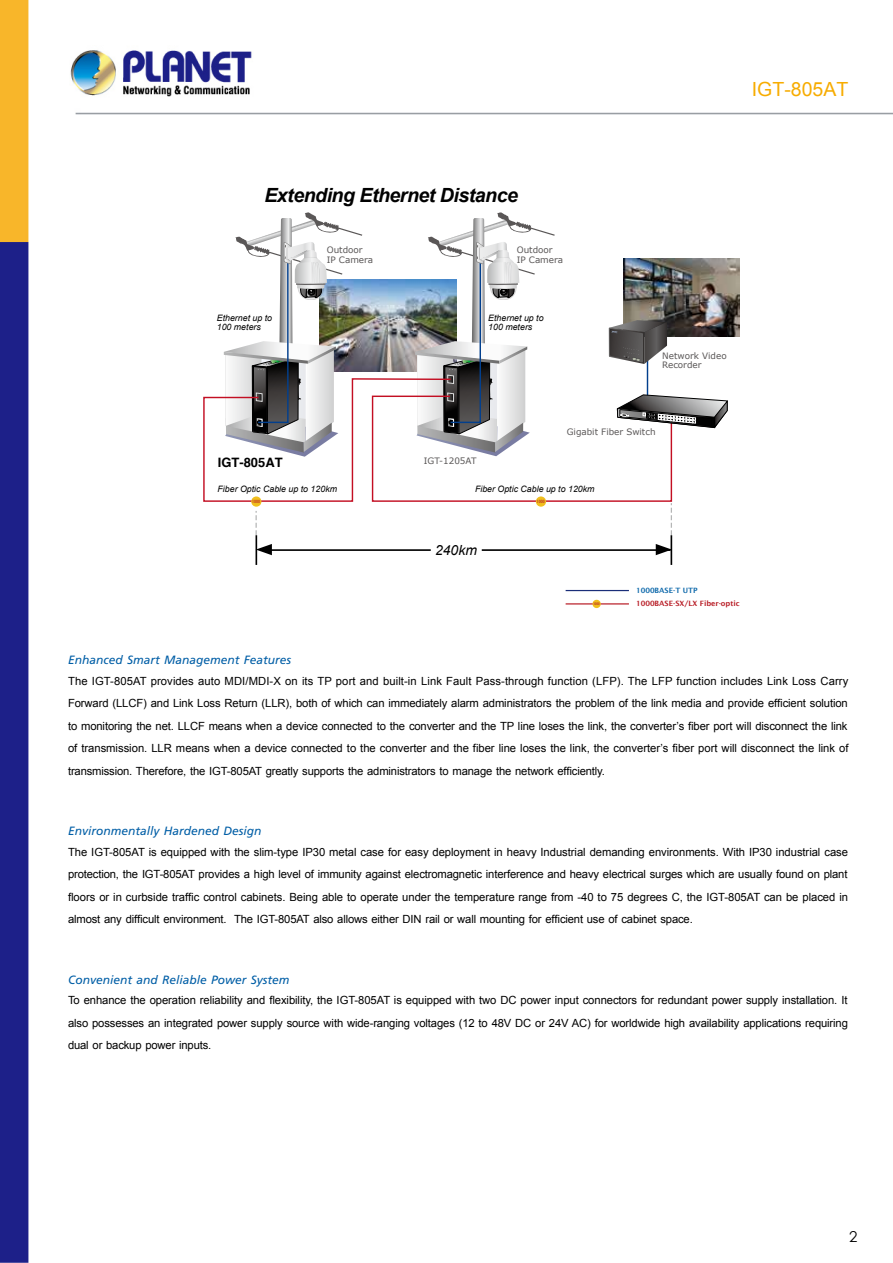
<style>
.page{position:relative;width:893px;height:1263px;background:#fff}
.page>*{position:absolute;margin:0;border:0;box-sizing:border-box;transform-origin:0 0}
.t1{font:italic 700 19.5px "Arial";letter-spacing:-.025em;color:#010101}
.t2{font:19.5px "Arial";color:#f7ac00}
.t3{font:15px "Century Gothic";color:#000}
.t4{font:italic 13.95px "Arial";color:#000}
.t5{font:700 12.9px "Helvetica";color:#010101}
.t6{font:italic 12px "Frutiger";color:#005ea6}
.t7{font:11.25px/22.5px "Arial";letter-spacing:-.015em;color:#000;text-align:justify}
.t8{font:italic 8.85px/9.6px "Arial";color:#010101}
.t9{font:8.85px/9.6px "Verdana";color:#5a5757}
.t10{font:600 7.35px "Lucida Sans";color:#b81d26}
.t11{font:600 7.35px "Lucida Sans";color:#0e69ab}
.t12{font:600 4.5px "Lucida Sans";color:#b81d26;scale:.7 1}
.t13{font:600 3.6px "Lucida Sans";color:#b81d26;scale:.7 1}
</style>
<div class="page">
<img style="left:0;top:0;width:893px;height:1263px">
<img style="left:727px;top:259px;width:12px;height:77px">
<hr style="left:256px;top:535px;width:1px;height:30px;background:#000">
<hr style="left:671px;top:535px;width:1px;height:30px;background:#000">
<hr style="left:268px;top:549px;width:163px;height:2px;background:#000">
<hr style="left:482px;top:549px;width:189px;height:2px;background:#000">
<svg style="left:656px;top:544px;width:15px;height:11px"></svg>
<svg style="left:257px;top:544px;width:15px;height:11px"></svg>
<hr style="left:566px;top:590px;width:63px;height:1px;background:#1a2e79">
<hr style="left:566px;top:603px;width:63px;height:1px;background:#b81d26">
<div style="left:592px;top:600px;width:9px;height:8px;background:#f0bf1d;border-radius:50%"></div>
<svg style="left:202px;top:212px;width:525px;height:323px"></svg>
<div style="left:251px;top:496px;width:10px;height:11px;background:#f0bf1d;border-radius:50%"></div>
<h1 class="t2" style="left:752px;top:77px;width:98px">IGT-805AT</h1>
<h1 class="t1" style="left:264px;top:183px;width:255px">Extending Ethernet Distance</h1>
<p class="t8" style="left:217px;top:313px;width:57px">Ethernet up to<br>100 meters</p>
<p class="t9" style="left:327px;top:245px;width:48px">Outdoor<br>IP Camera</p>
<p class="t9" style="left:517px;top:245px;width:48px">Outdoor<br>IP Camera</p>
<p class="t8" style="left:488px;top:313px;width:57px">Ethernet up to<br>100 meters</p>
<p class="t9" style="left:662px;top:351px;width:66px">Network Video<br>Recorder</p>
<p class="t5" style="left:218px;top:452px;width:66px">IGT-805AT</p>
<p class="t8" style="left:218px;top:485px;width:121px">Fiber Optic Cable up to 120km</p>
<p class="t9" style="left:424px;top:456px;width:54px">IGT-1205AT</p>
<p class="t9" style="left:567px;top:427px;width:90px">Gigabit Fiber Switch</p>
<p class="t8" style="left:475px;top:485px;width:121px">Fiber Optic Cable up to 120km</p>
<p class="t12" style="left:252px;top:499px;width:13px">1000</p>
<p class="t12" style="left:537px;top:499px;width:13px">1000</p>
<p class="t4" style="left:435px;top:541px;width:43px">240km</p>
<p class="t11" style="left:636px;top:586px;width:63px">1000BASE-T UTP</p>
<p class="t13" style="left:593px;top:602px;width:11px">1000</p>
<p class="t10" style="left:636px;top:599px;width:105px">1000BASE-SX/LX Fiber-optic</p>
<p class="t6" style="left:68px;top:653px;width:225px">Enhanced Smart Management Features</p>
<p class="t7" style="left:68px;top:670px;width:782px">The IGT-805AT provides auto MDI/MDI-X on its TP port and built-in Link Fault Pass-through function (LFP). The LFP function includes Link Loss Carry Forward (LLCF) and Link Loss Return (LLR), both of which can immediately alarm administrators the problem of the link media and provide efficient solution to monitoring the net. LLCF means when a device connected to the converter and the TP line loses the link, the converter’s fiber port will disconnect the link of transmission. LLR means when a device connected to the converter and the fiber line loses the link, the converter’s fiber port will disconnect the link of transmission. Therefore, the IGT-805AT greatly supports the administrators to manage the network efficiently.</p>
<p class="t6" style="left:68px;top:824px;width:195px">Environmentally Hardened Design</p>
<p class="t7" style="left:68px;top:841px;width:781px">The IGT-805AT is equipped with the slim-type IP30 metal case for easy deployment in heavy Industrial demanding environments. With IP30 industrial case protection, the IGT-805AT provides a high level of immunity against electromagnetic interference and heavy electrical surges which are usually found on plant floors or in curbside traffic control cabinets. Being able to operate under the temperature range from -40 to 75 degrees C, the IGT-805AT can be placed in almost any difficult environment. The IGT-805AT also allows either DIN rail or wall mounting for efficient use of cabinet space.</p>
<p class="t6" style="left:68px;top:972px;width:223px">Convenient and Reliable Power System</p>
<p class="t7" style="left:68px;top:989px;width:781px">To enhance the operation reliability and flexibility, the IGT-805AT is equipped with two DC power input connectors for redundant power supply installation. It also possesses an integrated power supply source with wide-ranging voltages (12 to 48V DC or 24V AC) for worldwide high availability applications requiring dual or backup power inputs.</p>
<h2 class="t3" style="left:849px;top:1227px;width:10px">2</h2>
</div>
